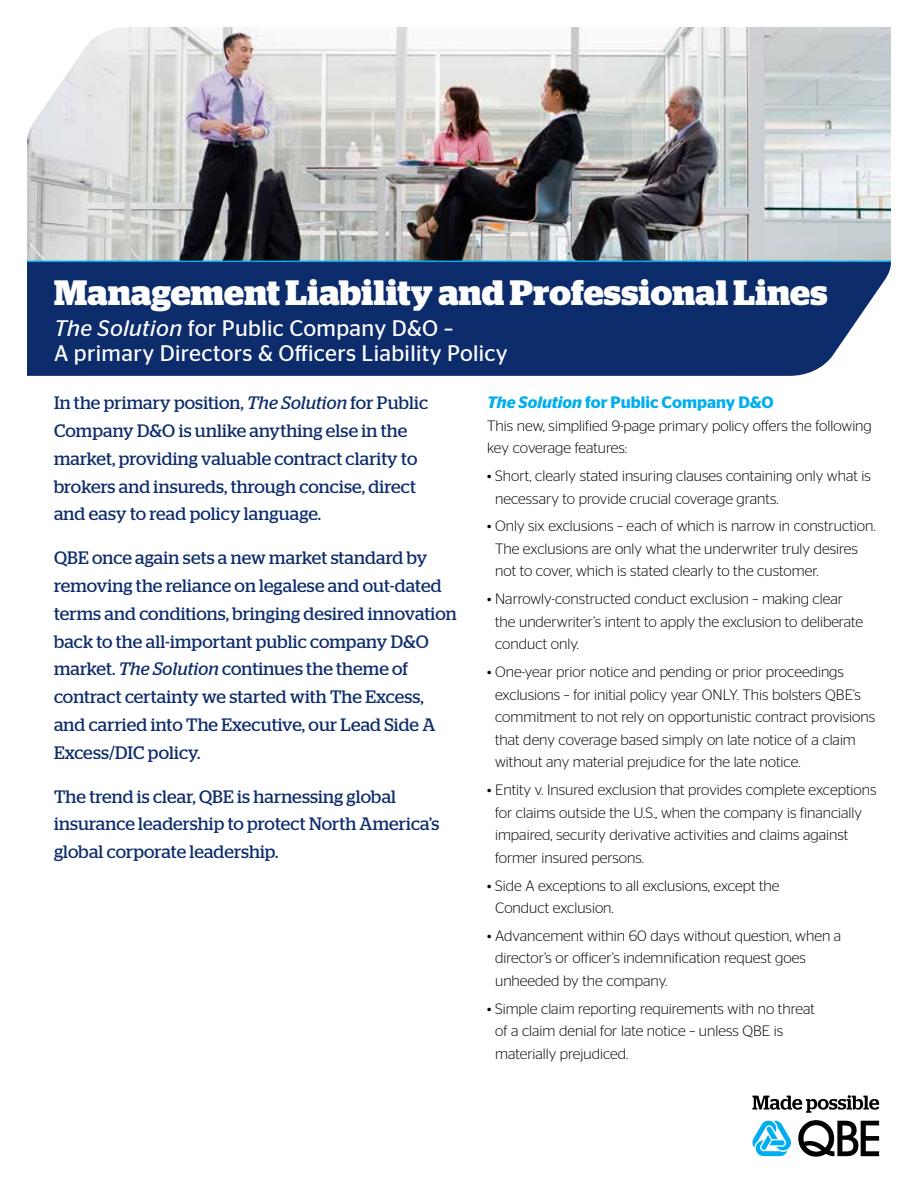
<style>
.page{position:relative;width:918px;height:1188px;background:#fff}
.page>*{position:absolute;margin:0;border:0;box-sizing:border-box;transform-origin:0 0}
.t1{font:700 35.25px "Stag";letter-spacing:.01em;color:#fff}
.t2{font:22.5px/25.5px "Stag Sans";letter-spacing:.015em;color:#fff}
.t3{font:18px/27.8px "Stag";letter-spacing:.01em;color:#0d2c6c}
.t4{font:600 16.5px "Stag Sans";color:#00aeef}
.t5{font:300 15px/22.5px "Stag Sans";color:#000}
.s1{font-style:italic}
</style>
<div class="page">
<img style="left:27px;top:27px;width:864px;height:234px">
<div style="left:27px;top:262px;width:864px;height:114px;background:#0d2c6c"></div>
<hr style="left:27px;top:261px;width:864px;height:1px;background:#00aeef">
<svg style="left:752px;top:1095px;width:127px;height:18px"></svg>
<svg style="left:798px;top:1120px;width:81px;height:37px"></svg>
<svg style="left:752px;top:1120px;width:39px;height:36px"></svg>
<h1 class="t1" style="left:54px;top:272px;width:775px">Management Liability and Professional Lines</h1>
<h2 class="t2" style="left:54px;top:315px;width:455px"><span class="s1">The Solution</span> for Public Company D&amp;O –<br>A primary Directors &amp; Officers Liability Policy</h2>
<p class="t3" style="left:54px;top:389px;width:376px">In the primary position, <span class="s1">The Solution</span> for Public Company D&amp;O is unlike anything else in the market, providing valuable contract clarity to brokers and insureds, through concise, direct and easy to read policy language.</p>
<p class="t3" style="left:54px;top:544px;width:404px">QBE once again sets a new market standard by removing the reliance on legalese and out-dated terms and conditions, bringing desired innovation back to the all-important public company D&amp;O market. <span class="s1">The Solution</span> continues the theme of contract certainty we started with The Excess, and carried into The Executive, our Lead Side A Excess/DIC policy.</p>
<p class="t3" style="left:54px;top:782px;width:387px">The trend is clear, QBE is harnessing global insurance leadership to protect North America’s global corporate leadership.</p>
<p class="t4" style="left:487px;top:393px;width:288px"><span class="s1">The Solution</span> for Public Company D&amp;O</p>
<p class="t5" style="left:487px;top:414px;width:386px">This new, simplified 9-page primary policy offers the following key coverage features:</p>
<p class="t5" style="left:495px;top:464px;width:377px;text-indent:-8px">• Short, clearly stated insuring clauses containing only what is necessary to provide crucial coverage grants.</p>
<p class="t5" style="left:495px;top:515px;width:382px;text-indent:-8px">• Only six exclusions – each of which is narrow in construction.<br>The exclusions are only what the underwriter truly desires not to cover, which is stated clearly to the customer.</p>
<p class="t5" style="left:495px;top:588px;width:370px;text-indent:-8px">• Narrowly-constructed conduct exclusion – making clear the underwriter’s intent to apply the exclusion to deliberate conduct only.</p>
<p class="t5" style="left:495px;top:661px;width:382px;text-indent:-8px">• One-year prior notice and pending or prior proceedings exclusions – for initial policy year ONLY. This bolsters QBE’s commitment to not rely on opportunistic contract provisions that deny coverage based simply on late notice of a claim without any material prejudice for the late notice.</p>
<p class="t5" style="left:495px;top:778px;width:383px;text-indent:-8px">• Entity v. Insured exclusion that provides complete exceptions for claims outside the U.S., when the company is financially impaired, security derivative activities and claims against former insured persons.</p>
<p class="t5" style="left:495px;top:874px;width:286px;text-indent:-8px">• Side A exceptions to all exclusions, except the<br>Conduct exclusion.</p>
<p class="t5" style="left:495px;top:924px;width:348px;text-indent:-8px">• Advancement within 60 days without question, when a director’s or officer’s indemnification request goes unheeded by the company.</p>
<p class="t5" style="left:495px;top:997px;width:321px;text-indent:-8px">• Simple claim reporting requirements with no threat of a claim denial for late notice – unless QBE is materially prejudiced.</p>
</div>
